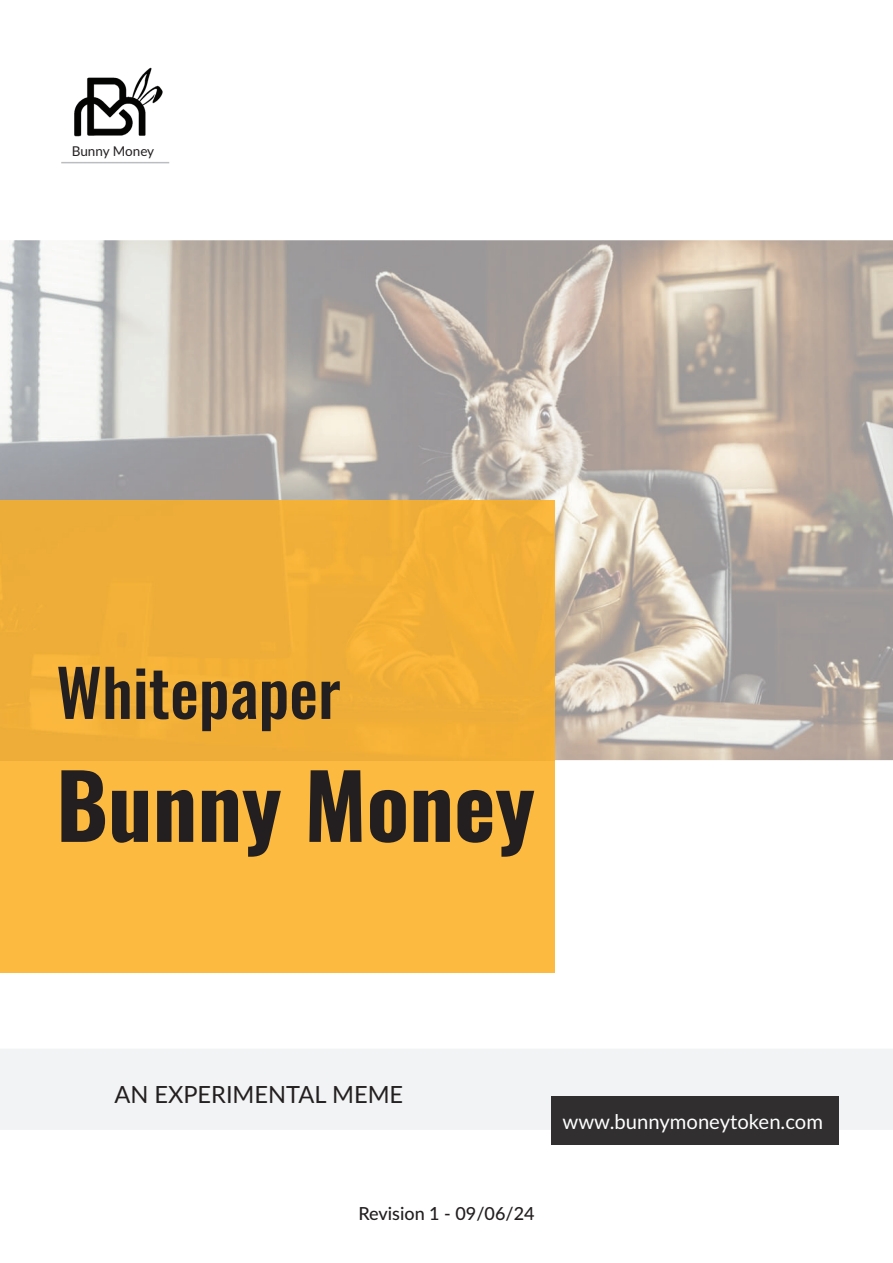
<style>
.page{position:relative;width:893px;height:1263px;background:#fff}
.page>*{position:absolute;margin:0;border:0;box-sizing:border-box;transform-origin:0 0}
.t1{font:700 88.35px "Oswald";color:#231f20}
.t2{font:500 64.35px "Oswald";color:#231f20}
.t3{font:23.7px "Lato";color:#231f20}
.t4{font:20.25px "Lato";color:#fff}
.t5{font:500 18px "Lato";color:#231f20}
.t6{font:13.5px "Lato";letter-spacing:-.005em;color:#231f20}
</style>
<div class="page">
<img style="left:74px;top:67px;width:89px;height:70px">
<img style="left:0;top:240px;width:893px;height:520px">
<div style="left:0;top:760px;width:555px;height:213px;background:#fdba40"></div>
<img style="left:0;top:500px;width:555px;height:260px">
<div style="left:0;top:1049px;width:893px;height:81px;background:#f2f3f4"></div>
<hr style="left:61px;top:162px;width:108px;height:1px;background:#bcbdc0">
<div style="left:552px;top:1130px;width:287px;height:15px;background:#312f30"></div>
<div style="left:552px;top:1096px;width:287px;height:34px;background:#302e2f"></div>
<p class="t6" style="left:72px;top:143px;width:84px">Bunny Money</p>
<h2 class="t2" style="left:56px;top:667px;width:286px">Whitepaper</h2>
<h1 class="t1" style="left:56px;top:770px;width:480px">Bunny Money</h1>
<p class="t3" style="left:114px;top:1081px;width:290px">AN EXPERIMENTAL MEME</p>
<p class="t4" style="left:562px;top:1110px;width:262px">www.bunnymoneytoken.com</p>
<p class="t5" style="left:358px;top:1203px;width:178px">Revision 1 - 09/06/24</p>
</div>
